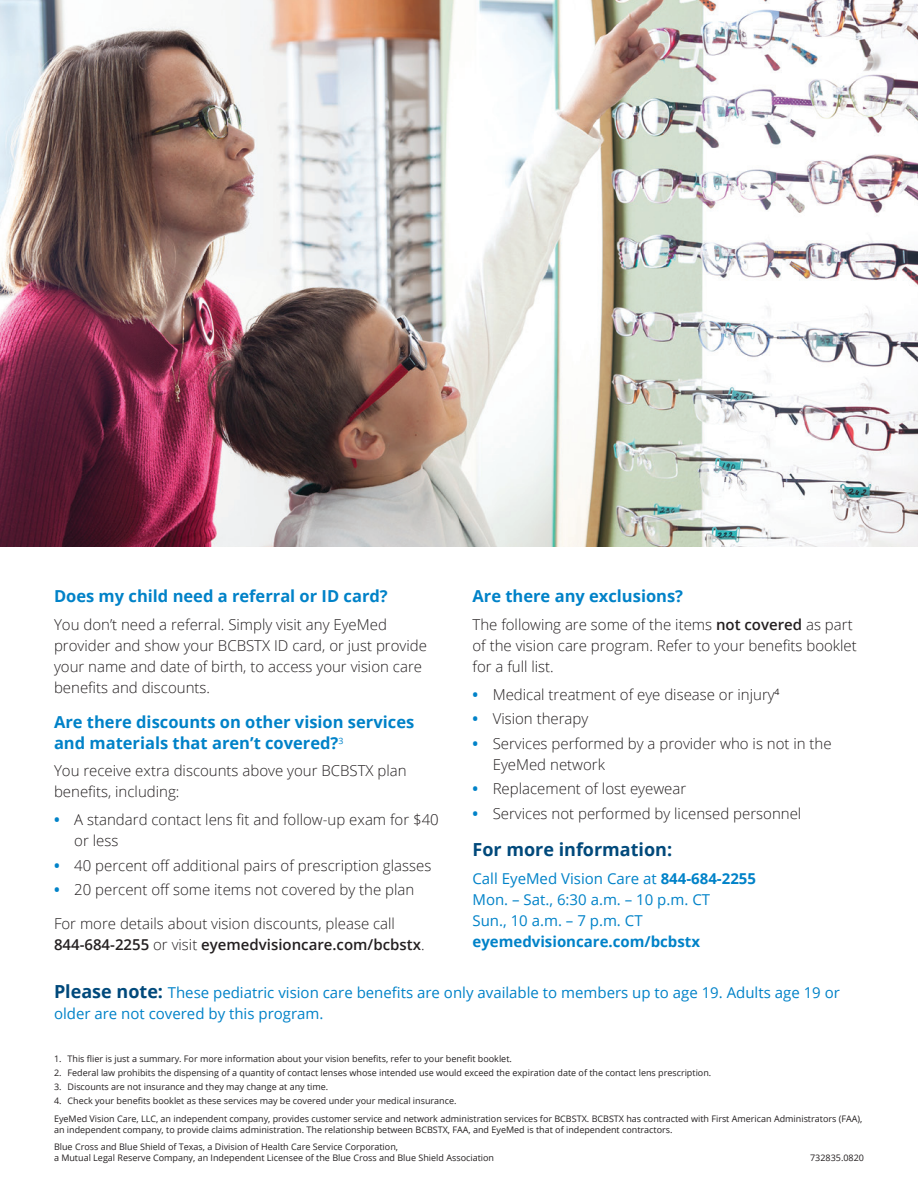
<style>
.page{position:relative;width:918px;height:1188px;background:#fff}
.page>*{position:absolute;margin:0;border:0;box-sizing:border-box;transform-origin:0 0}
.t1{font:700 18px "Open Sans";color:#00497b}
.t2{font:700 16.5px/21px "Open Sans";color:#0082c8}
.t3{font:300 15px/21px "Open Sans";color:#231f20}
.t4{font:15px/21px "Open Sans";color:#0082c8}
.t5{font:700 15px "Open Sans";color:#0082c8}
.t6{font:9px/17.5px "Open Sans";color:#231f20}
.s1{font-weight:700;color:#0082c8}
.s2{font-weight:600}
.s3{font-weight:700}
.s4{font-weight:700;font-size:18px;color:#00497b}
</style>
<div class="page">
<img style="left:0;top:0;width:918px;height:547px">
<h2 class="t2" style="left:54px;top:586px;width:335px">Does my child need a referral or ID card?</h2>
<h3 class="t3" style="left:54px;top:614px;width:375px">You don’t need a referral. Simply visit any EyeMed provider and show your BCBSTX ID card, or just provide your name and date of birth, to access your vision care benefits and discounts.</h3>
<h2 class="t2" style="left:54px;top:711px;width:362px">Are there discounts on other vision services and materials that aren’t covered?<sup>3</sup></h2>
<h3 class="t3" style="left:54px;top:760px;width:354px">You receive extra discounts above your BCBSTX plan benefits, including:</h3>
<h3 class="t3" style="left:74px;top:809px;width:366px;text-indent:-20px"><span class="s1">•</span> A standard contact lens fit and follow-up exam for $40 or less</h3>
<h3 class="t3" style="left:54px;top:854px;width:379px"><span class="s1">•</span> 40 percent off additional pairs of prescription glasses</h3>
<h3 class="t3" style="left:54px;top:879px;width:362px"><span class="s1">•</span> 20 percent off some items not covered by the plan</h3>
<h3 class="t3" style="left:54px;top:913px;width:372px">For more details about vision discounts, please call<br><span class="s2">844-684-2255</span> or visit <span class="s2">eyemedvisioncare.com/bcbstx</span>.</h3>
<h2 class="t2" style="left:472px;top:586px;width:212px">Are there any exclusions?</h2>
<h3 class="t3" style="left:472px;top:614px;width:386px">The following are some of the items <span class="s2">not covered</span> as part of the vision care program. Refer to your benefits booklet for a full list.</h3>
<h3 class="t3" style="left:472px;top:684px;width:309px"><span class="s1">•</span> Medical treatment of eye disease or injury<sup>4</sup></h3>
<h3 class="t3" style="left:472px;top:708px;width:117px"><span class="s1">•</span> Vision therapy</h3>
<h3 class="t3" style="left:493px;top:732px;width:340px;text-indent:-20px"><span class="s1">•</span> Services performed by a provider who is not in the<br>EyeMed network</h3>
<h3 class="t3" style="left:472px;top:778px;width:215px"><span class="s1">•</span> Replacement of lost eyewear</h3>
<h3 class="t3" style="left:472px;top:802px;width:330px"><span class="s1">•</span> Services not performed by licensed personnel</h3>
<h1 class="t1" style="left:472px;top:837px;width:201px">For more information:</h1>
<h3 class="t4" style="left:472px;top:867px;width:285px">Call EyeMed Vision Care at <span class="s3">844-684-2255<br></span>Mon. – Sat., 6:30 a.m. – 10 p.m. CT<br>Sun., 10 a.m. – 7 p.m. CT</h3>
<h3 class="t5" style="left:473px;top:931px;width:229px">eyemedvisioncare.com/bcbstx</h3>
<h3 class="t4" style="left:54px;top:981px;width:787px"><span class="s4">Please note:</span> These pediatric vision care benefits are only available to members up to age 19. Adults age 19 or older are not covered by this program.</h3>
<p class="t6" style="left:54px;top:1049px;width:459px">1. This flier is just a summary. For more information about your vision benefits, refer to your benefit booklet.</p>
<p class="t6" style="left:54px;top:1064px;width:659px">2. Federal law prohibits the dispensing of a quantity of contact lenses whose intended use would exceed the expiration date of the contact lens prescription.</p>
<p class="t6" style="left:54px;top:1078px;width:276px">3. Discounts are not insurance and they may change at any time.</p>
<p class="t6" style="left:54px;top:1092px;width:810px">4. Check your benefits booklet as these services may be covered under your medical insurance.<br>EyeMed Vision Care, LLC, an independent company, provides customer service and network administration services for BCBSTX. BCBSTX has contracted with First American Administrators (FAA),</p>
<p class="t6" style="left:54px;top:1120px;width:620px">an independent company, to provide claims administration. The relationship between BCBSTX, FAA, and EyeMed is that of independent contractors.<br>Blue Cross and Blue Shield of Texas, a Division of Health Care Service Corporation,</p>
<p class="t6" style="left:54px;top:1149px;width:442px">a Mutual Legal Reserve Company, an Independent Licensee of the Blue Cross and Blue Shield Association</p>
<p class="t6" style="left:810px;top:1149px;width:55px">732835.0820</p>
</div>
